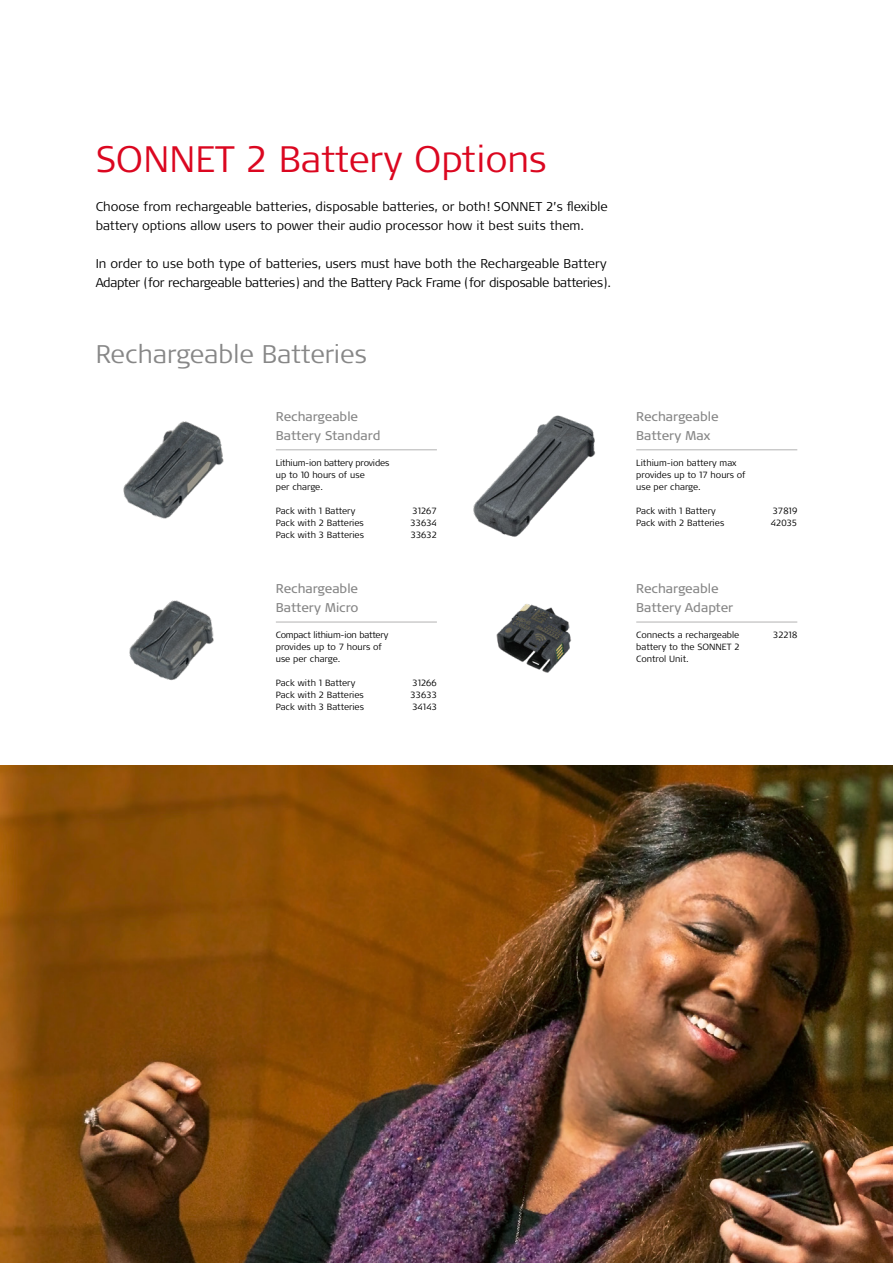
<style>
.page{position:relative;width:893px;height:1263px;background:#fff}
.page>*{position:absolute;margin:0;border:0;box-sizing:border-box;transform-origin:0 0}
.BR_PF_InHeadline_1_5{font:300 36.75px "Signa Pro";color:#db0720}
.BR_PF_InSubheadline{font:300 25.5px "Signa Pro";color:#878787}
.BR_PF_Bodytext_light{font:300 12.75px/19.2px "Signa Pro";letter-spacing:-.01em;color:#000}
.BR_PF_Bodytext_book{font:12.75px/19.2px "Signa Pro";color:#878787}
.BR_PF_Infographics_l{font:300 9px/12px "Signa Pro";color:#000}
.BR_PF_Infographics_l-2{font:300 9px/12px "Signa Pro";letter-spacing:-.02em;color:#000}
</style>
<div class="page">
<img style="left:496px;top:604px;width:76px;height:69px">
<img style="left:123px;top:421px;width:101px;height:98px">
<img style="left:129px;top:600px;width:85px;height:81px">
<img style="left:473px;top:415px;width:123px;height:122px">
<hr style="left:636px;top:450px;width:161px;height:1px;background:#b3b2b2">
<hr style="left:276px;top:450px;width:161px;height:1px;background:#b3b2b2">
<hr style="left:636px;top:622px;width:161px;height:1px;background:#b3b2b2">
<hr style="left:276px;top:622px;width:161px;height:1px;background:#b3b2b2">
<img style="left:0;top:765px;width:893px;height:498px">
<p class="BR_PF_InHeadline_1_5" style="left:96px;top:134px;width:453px">SONNET 2 Battery Options</p>
<p class="BR_PF_Bodytext_light" style="left:96px;top:196px;width:513px">Choose from rechargeable batteries, disposable batteries, or both! SONNET 2’s flexible battery options allow users to power their audio processor how it best suits them.</p>
<p class="BR_PF_Bodytext_light" style="left:96px;top:253px;width:517px">In order to use both type of batteries, users must have both the Rechargeable Battery<br>Adapter (for rechargeable batteries) and the Battery Pack Frame (for disposable batteries).</p>
<p class="BR_PF_InSubheadline" style="left:96px;top:337px;width:273px">Rechargeable Batteries</p>
<p class="BR_PF_Bodytext_book" style="left:276px;top:406px;width:106px">Rechargeable<br>Battery Standard</p>
<p class="BR_PF_Infographics_l-2" style="left:276px;top:456px;width:115px">Lithium-ion battery provides up to 10 hours of use<br>per charge.</p>
<p class="BR_PF_Infographics_l" style="left:276px;top:504px;width:81px">Pack with 1 Battery</p>
<p class="BR_PF_Infographics_l" style="left:276px;top:516px;width:90px">Pack with 2 Batteries</p>
<p class="BR_PF_Infographics_l" style="left:276px;top:528px;width:90px">Pack with 3 Batteries</p>
<p class="BR_PF_Bodytext_book" style="left:276px;top:579px;width:84px">Rechargeable<br>Battery Micro</p>
<p class="BR_PF_Infographics_l" style="left:276px;top:629px;width:114px">Compact lithium-ion battery provides up to 7 hours of use per charge.</p>
<p class="BR_PF_Infographics_l" style="left:276px;top:677px;width:81px">Pack with 1 Battery</p>
<p class="BR_PF_Infographics_l" style="left:276px;top:689px;width:90px">Pack with 2 Batteries</p>
<p class="BR_PF_Infographics_l" style="left:276px;top:701px;width:90px">Pack with 3 Batteries</p>
<p class="BR_PF_Infographics_l" style="left:412px;top:504px;width:26px">31267</p>
<p class="BR_PF_Infographics_l" style="left:411px;top:516px;width:28px">33634</p>
<p class="BR_PF_Infographics_l" style="left:411px;top:528px;width:28px">33632</p>
<p class="BR_PF_Infographics_l" style="left:413px;top:677px;width:26px">31266</p>
<p class="BR_PF_Infographics_l" style="left:411px;top:689px;width:28px">33633</p>
<p class="BR_PF_Infographics_l" style="left:412px;top:701px;width:26px">34143</p>
<p class="BR_PF_Bodytext_book" style="left:636px;top:406px;width:84px">Rechargeable<br>Battery Max</p>
<p class="BR_PF_Infographics_l" style="left:636px;top:456px;width:111px">Lithium-ion battery max provides up to 17 hours of use per charge.</p>
<p class="BR_PF_Infographics_l" style="left:636px;top:504px;width:81px">Pack with 1 Battery</p>
<p class="BR_PF_Infographics_l" style="left:636px;top:516px;width:90px">Pack with 2 Batteries</p>
<p class="BR_PF_Bodytext_book" style="left:636px;top:579px;width:99px">Rechargeable<br>Battery Adapter</p>
<p class="BR_PF_Infographics_l" style="left:773px;top:504px;width:26px">37819</p>
<p class="BR_PF_Infographics_l" style="left:771px;top:516px;width:28px">42035</p>
<p class="BR_PF_Infographics_l" style="left:636px;top:629px;width:105px;text-align:justify">Connects a rechargeable battery to the SONNET 2<br>Control Unit.</p>
<p class="BR_PF_Infographics_l" style="left:773px;top:629px;width:26px">32218</p>
</div>
